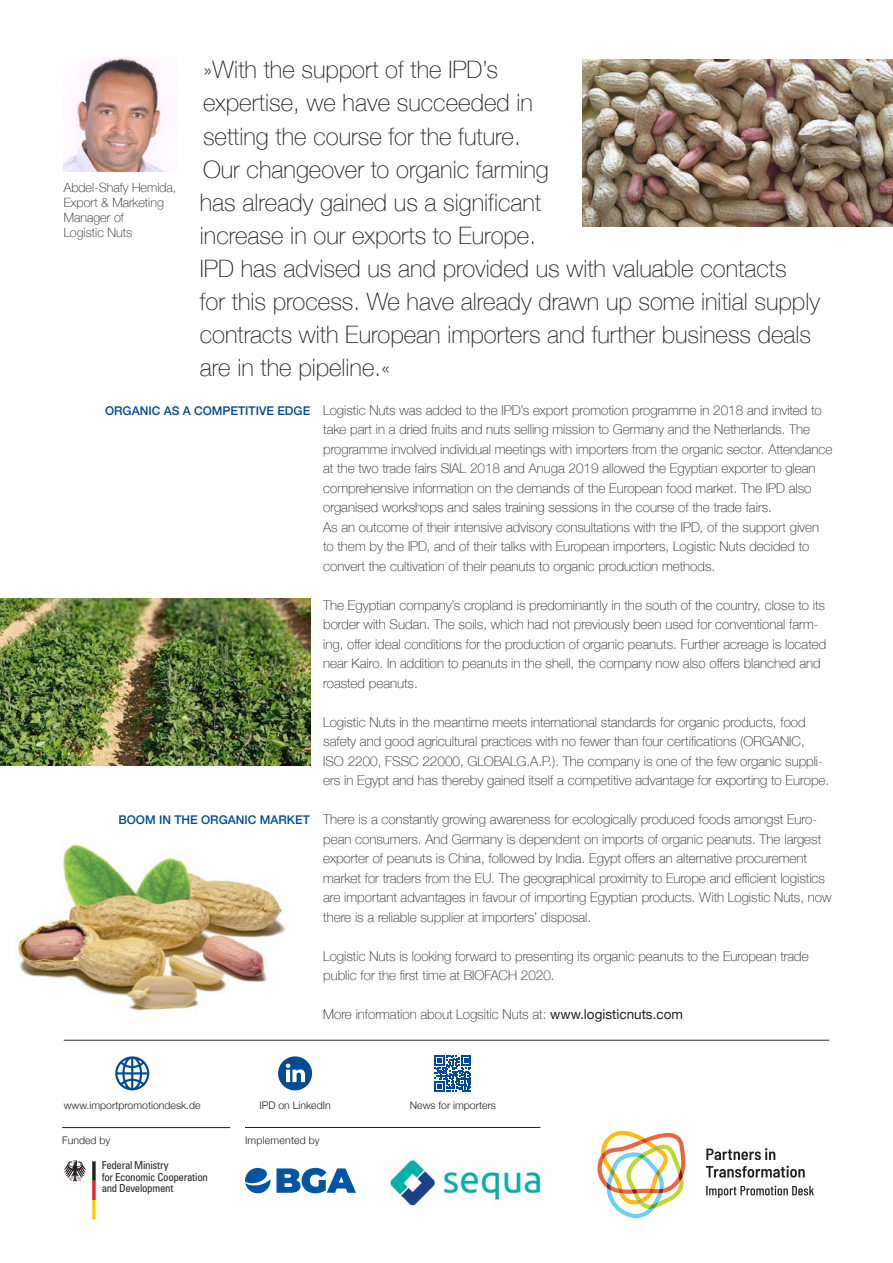
<style>
.page{position:relative;width:893px;height:1263px;background:#fff}
.page>*{position:absolute;margin:0;border:0;box-sizing:border-box;transform-origin:0 0}
.t1{font:100 24px/33px "Helvetica Neue";color:#231f20}
.t2{font:100 13.5px/19.5px "Helvetica Neue";color:#231f20}
.t3{font:100 12.75px/15px "Helvetica Neue";color:#231f20}
.t4{font:500 12px "Helvetica Neue";color:#014b94}
.t5{font:condensed 10.95px/11.7px "Univers";letter-spacing:-.03em;color:#231f20}
.t6{font:300 10.5px "Helvetica Neue";color:#231f20}
.t7{font:300 10.5px "Helvetica Neue";letter-spacing:.02em;color:#231f20}
.s1{font-weight:400}
</style>
<div class="page">
<img style="left:18px;top:844px;width:268px;height:167px">
<img style="left:64px;top:57px;width:102px;height:115px">
<img style="left:0;top:598px;width:310px;height:167px">
<img style="left:583px;top:60px;width:310px;height:167px">
<hr style="left:64px;top:1040px;width:765px;height:1px;background:#231f20">
<svg style="left:115px;top:1056px;width:35px;height:35px"></svg>
<svg style="left:278px;top:1056px;width:34px;height:34px"></svg>
<svg style="left:435px;top:1055px;width:36px;height:36px"></svg>
<svg style="left:597px;top:1130px;width:89px;height:88px"></svg>
<svg style="left:706px;top:1148px;width:69px;height:12px"></svg>
<svg style="left:706px;top:1166px;width:99px;height:11px"></svg>
<svg style="left:706px;top:1186px;width:108px;height:12px"></svg>
<hr style="left:62px;top:1127px;width:168px;height:1px;background:#231f20">
<hr style="left:245px;top:1127px;width:295px;height:1px;background:#231f20">
<svg style="left:64px;top:1160px;width:22px;height:21px"></svg>
<svg style="left:92px;top:1161px;width:4px;height:58px"></svg>
<img style="left:389px;top:1159px;width:152px;height:47px">
<svg style="left:245px;top:1168px;width:25px;height:25px"></svg>
<svg style="left:276px;top:1168px;width:80px;height:25px"></svg>
<p class="t3" style="left:64px;top:179px;width:114px">Abdel-Shafy Hemida,<br>Export &amp; Marketing<br>Manager of<br>Logistic Nuts</p>
<p class="t1" style="left:200px;top:52px;width:622px">»With the support of the IPD’s<br>expertise, we have succeeded in<br>setting the course for the future.<br>Our changeover to organic farming<br>has already gained us a significant<br>increase in our exports to Europe.<br>IPD has advised us and provided us with valuable contacts<br>for this process. We have already drawn up some initial supply contracts with European importers and further business deals are in the pipeline.«</p>
<p class="t4" style="left:105px;top:401px;width:207px">ORGANIC AS A COMPETITIVE EDGE</p>
<p class="t4" style="left:118px;top:810px;width:193px">BOOM IN THE ORGANIC MARKET</p>
<p class="t2" style="left:323px;top:400px;width:511px">Logistic Nuts was added to the IPD’s export promotion programme in 2018 and invited to take part in a dried fruits and nuts selling mission to Germany and the Netherlands. The programme involved individual meetings with importers from the organic sector. Attendance at the two trade fairs SIAL 2018 and Anuga 2019 allowed the Egyptian exporter to glean comprehensive information on the demands of the European food market. The IPD also organised workshops and sales training sessions in the course of the trade fairs.<br>As an outcome of their intensive advisory consultations with the IPD, of the support given to them by the IPD, and of their talks with European importers, Logistic Nuts decided to convert the cultivation of their peanuts to organic production methods.</p>
<p class="t2" style="left:323px;top:595px;width:504px">The Egyptian company’s cropland is predominantly in the south of the country, close to its border with Sudan. The soils, which had not previously been used for conventional farm&shy;ing, offer ideal conditions for the production of organic peanuts. Further acreage is located near Kairo. In addition to peanuts in the shell, the company now also offers blanched and roasted peanuts.</p>
<p class="t2" style="left:323px;top:712px;width:508px">Logistic Nuts in the meantime meets international standards for organic products, food safety and good agricultural practices with no fewer than four certifications (ORGANIC,<br>ISO 2200, FSSC 22000, GLOBALG.A.P.). The company is one of the few organic suppli&shy;ers in Egypt and has thereby gained itself a competitive advantage for exporting to Europe.</p>
<p class="t2" style="left:323px;top:809px;width:510px">There is a constantly growing awareness for ecologically produced foods amongst Euro&shy;pean consumers. And Germany is dependent on imports of organic peanuts. The largest exporter of peanuts is China, followed by India. Egypt offers an alternative procurement market for traders from the EU. The geographical proximity to Europe and efficient logistics are important advantages in favour of importing Egyptian products. With Logistic Nuts, now there is a reliable supplier at importers’ disposal.</p>
<p class="t2" style="left:323px;top:946px;width:487px">Logistic Nuts is looking forward to presenting its organic peanuts to the European trade public for the first time at BIOFACH 2020.</p>
<p class="t2" style="left:323px;top:1004px;width:361px">More information about Logsitic Nuts at: <span class="s1">www.logisticnuts.com</span></p>
<p class="t6" style="left:64px;top:1097px;width:138px">www.importpromotiondesk.de</p>
<p class="t6" style="left:259px;top:1097px;width:73px">IPD on LinkedIn</p>
<p class="t6" style="left:410px;top:1097px;width:88px">News for importers</p>
<p class="t6" style="left:62px;top:1132px;width:50px">Funded by</p>
<p class="t7" style="left:245px;top:1132px;width:76px">Implemented by</p>
<p class="t5" style="left:102px;top:1159px;width:108px">Federal Ministry<br>for Economic Cooperation and Development</p>
</div>
